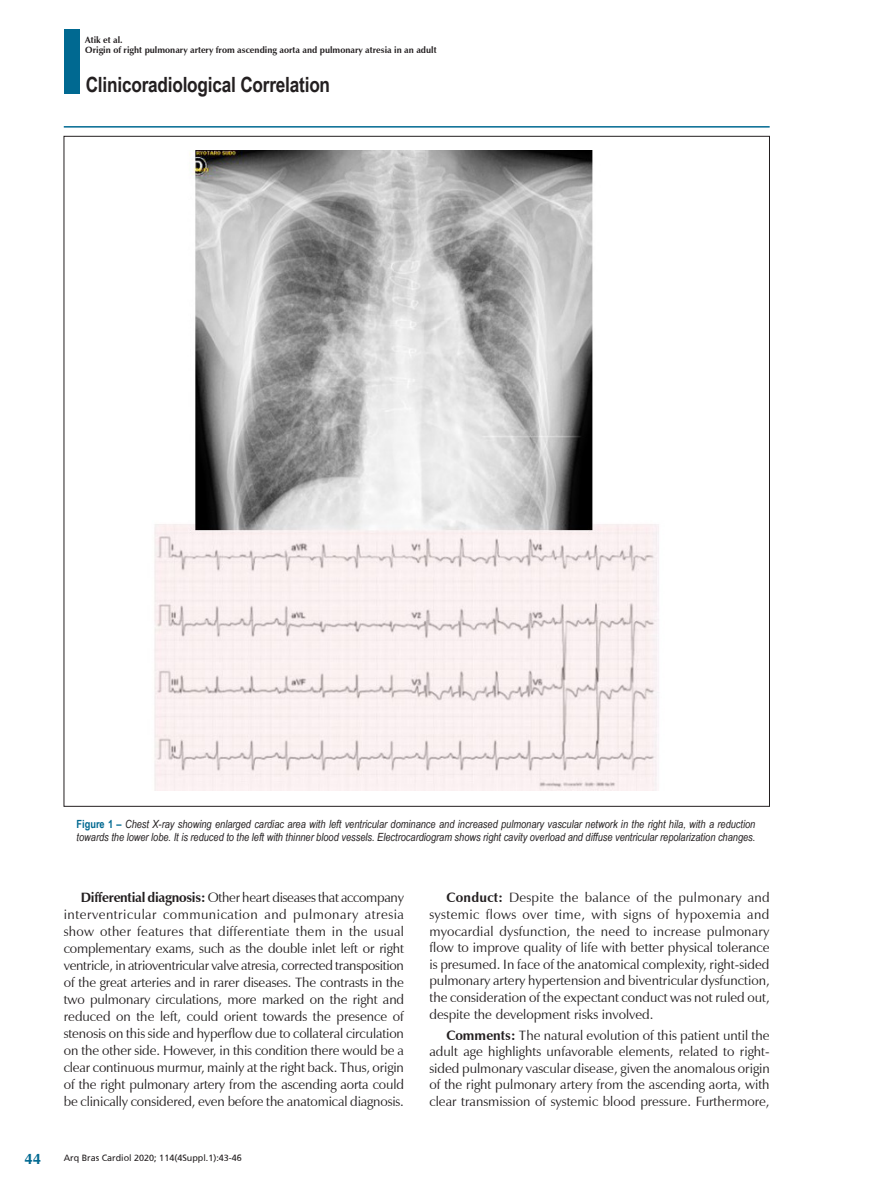
<style>
.page{position:relative;width:893px;height:1191px;background:#fff}
.page>*{position:absolute;margin:0;border:0;box-sizing:border-box;transform-origin:0 0}
.t1{font:700 21px "Arial Narrow";letter-spacing:-.01em;color:#231f20}
.t2{font:700 15px "Zapf Humanist 601 BT";color:#006991}
._01-TEXTO_BASICO{font:13.5px/17px "Zapf Humanist 601 BT";color:#231f20;text-align:justify}
._05_LEGENDA_TABELA{font:italic 11.25px/13.5px "Arial Narrow";color:#231f20}
.t3{font:700 9px/10.8px "Zapf Humanist 601 BT";color:#231f20}
.t4{font:9px "Frutiger";color:#231f20}
.s1{font-weight:700;font-style:normal;color:#006991}
.s2{font-weight:700}
</style>
<div class="page">
<hr style="left:64px;top:126px;width:706px;height:2px;background:#006991">
<div style="left:64px;top:29px;width:16px;height:65px;background:#006991"></div>
<img style="left:154px;top:150px;width:505px;height:640px">
<p class="t3" style="left:85px;top:34px;width:353px">Atik et al.<br>Origin of right pulmonary artery from ascending aorta and pulmonary atresia in an adult</p>
<h1 class="t1" style="left:86px;top:68px;width:246px">Clinicoradiological Correlation</h1>
<p class="t2" style="left:25px;top:1149px;width:18px">44</p>
<p class="_05_LEGENDA_TABELA" style="left:77px;top:816px;width:680px"><span class="s1">Figure 1 –</span> Chest X-ray showing enlarged cardiac area with left ventricular dominance and increased pulmonary vascular network in the right hila, with a reduction towards the lower lobe. It is reduced to the left with thinner blood vessels. Electrocardiogram shows right cavity overload and diffuse ventricular repolarization changes.</p>
<p class="_01-TEXTO_BASICO" style="left:64px;top:889px;width:342px;text-indent:17px"><span class="s2">Differential diagnosis:</span> Other heart diseases that accompany interventricular communication and pulmonary atresia show other features that differentiate them in the usual complementary exams, such as the double inlet left or right ventricle, in atrioventricular valve atresia, corrected transposition of the great arteries and in rarer diseases. The contrasts in the two pulmonary circulations, more marked on the right and reduced on the left, could orient towards the presence of stenosis on this side and hyperflow due to collateral circulation on the other side. However, in this condition there would be a clear continuous murmur, mainly at the right back. Thus, origin of the right pulmonary artery from the ascending aorta could be clinically considered, even before the anatomical diagnosis.</p>
<p class="t4" style="left:64px;top:1153px;width:180px">Arq Bras Cardiol 2020; 114(4Suppl.1):43-46</p>
<p class="_01-TEXTO_BASICO" style="left:429px;top:889px;width:342px;text-indent:17px"><span class="s2">Conduct:</span> Despite the balance of the pulmonary and systemic flows over time, with signs of hypoxemia and myocardial dysfunction, the need to increase pulmonary flow to improve quality of life with better physical tolerance is presumed. In face of the anatomical complexity, right-sided pulmonary artery hypertension and biventricular dysfunction, the consideration of the expectant conduct was not ruled out, despite the development risks involved.</p>
<p class="_01-TEXTO_BASICO" style="left:429px;top:1026px;width:342px;text-indent:17px"><span class="s2">Comments:</span> The natural evolution of this patient until the adult age highlights unfavorable elements, related to right&shy;sided pulmonary vascular disease, given the anomalous origin of the right pulmonary artery from the ascending aorta, with clear transmission of systemic blood pressure. Furthermore,</p>
</div>
